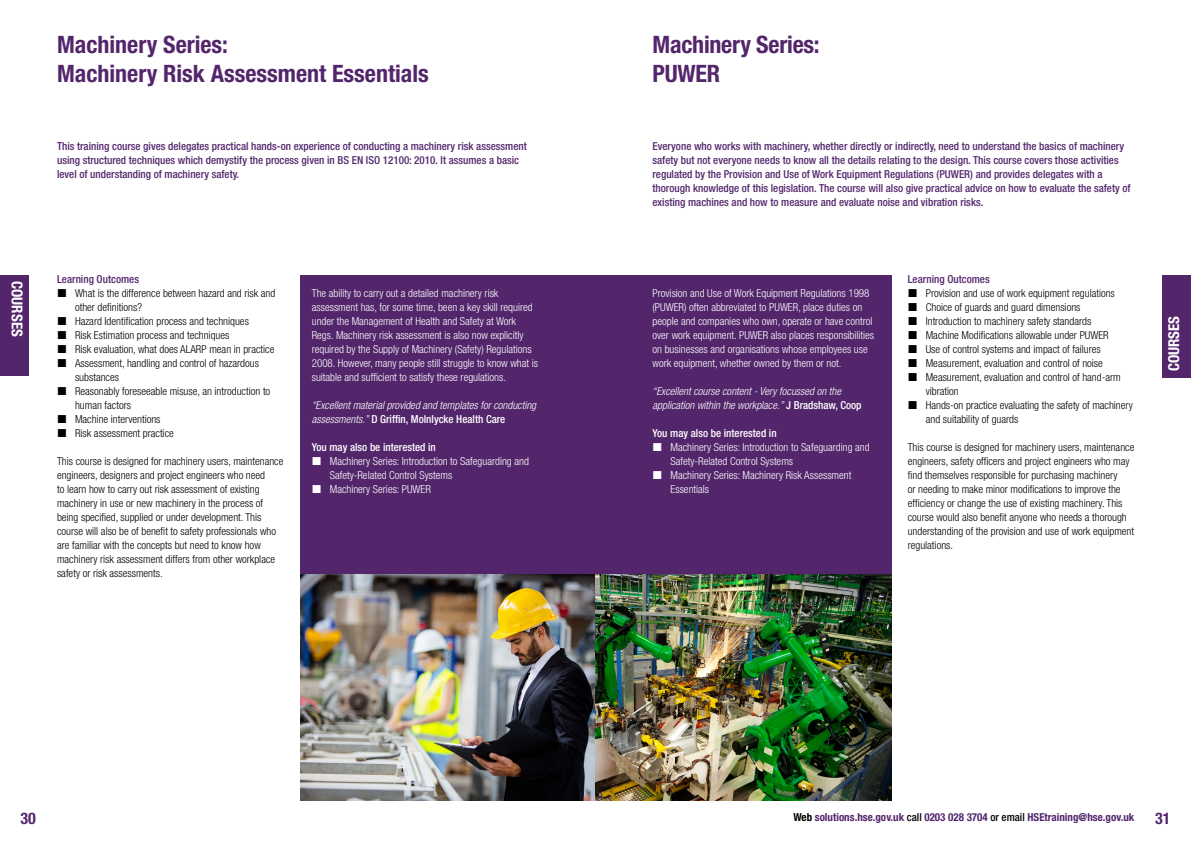
<style>
.page{position:relative;width:1191px;height:842px;background:#fff}
.page>*{position:absolute;margin:0;border:0;box-sizing:border-box;transform-origin:0 0}
.Course_Title{font:700 condensed 24px "Helvetica Neue LT Std";color:#53266c}
.t1{font:700 condensed 16px "Helvetica Neue LT Std";color:#53266c}
.t2{font:700 condensed 15px "Helvetica Neue LT Std";color:#fff}
.Course_Body_Text_hea{font:300 condensed 11px/14px "Helvetica Neue LT Std";color:#000}
.Course_Body_Text{font:300 condensed 11px/14px "Helvetica Neue LT Std";color:#fff}
.Course_Body_Text_hea-2{font:500 condensed 11px/14px "Helvetica Neue LT Std";color:#53266c}
.Course_Body_Text-2{font:300 condensed 11px/14px "Helvetica Neue LT Std";color:#000}
.Course_Body_Text-3{font:italic 300 condensed 11px/14px "Helvetica Neue LT Std";color:#fff}
.t3{font:700 condensed 11px "Helvetica Neue LT Std";color:#53266c}
.Course_Body_Text_hea-3{font:500 condensed 11px "Helvetica Neue LT Std";color:#fff}
.s1{font-weight:500;font-style:normal}
.s2{color:#000}
.s3{font-weight:500;color:#000}
</style>
<div class="page">
<div style="left:300px;top:275px;width:296px;height:300px;background:#53266c"></div>
<div style="left:596px;top:275px;width:295px;height:300px;background:#53266c"></div>
<img style="left:300px;top:575px;width:591px;height:225px">
<div style="left:0;top:275px;width:29px;height:101px;background:#53266c"></div>
<div style="left:1162px;top:275px;width:29px;height:102px;background:#53266c"></div>
<p class="Course_Title" style="left:57px;top:30px;width:172px">Machinery Series:</p>
<p class="Course_Title" style="left:57px;top:59px;width:373px">Machinery Risk Assessment Essentials</p>
<p class="Course_Body_Text_hea-2" style="left:57px;top:139px;width:471px">This training course gives delegates practical hands-on experience of conducting a machinery risk assessment using structured techniques which demystify the process given in BS EN ISO 12100: 2010. It assumes a basic level of understanding of machinery safety.</p>
<p class="t2" style="left:26px;top:281px;width:57px;rotate:90deg">COURSES</p>
<p class="Course_Body_Text_hea-2" style="left:57px;top:272px;width:83px">Learning Outcomes</p>
<p class="Course_Body_Text_hea" style="left:75px;top:286px;width:202px">What is the difference between hazard and risk and other definitions?</p>
<p class="Course_Body_Text_hea" style="left:75px;top:314px;width:175px">Hazard Identification process and techniques</p>
<p class="Course_Body_Text_hea" style="left:75px;top:328px;width:156px">Risk Estimation process and techniques</p>
<p class="Course_Body_Text_hea" style="left:75px;top:342px;width:201px">Risk evaluation, what does ALARP mean in practice</p>
<p class="Course_Body_Text_hea" style="left:75px;top:356px;width:185px">Assessment, handling and control of hazardous substances</p>
<p class="Course_Body_Text_hea" style="left:75px;top:384px;width:197px">Reasonably foreseeable misuse, an introduction to human factors</p>
<p class="Course_Body_Text_hea" style="left:75px;top:412px;width:87px">Machine interventions</p>
<p class="Course_Body_Text_hea" style="left:75px;top:426px;width:100px">Risk assessment practice</p>
<p class="Course_Body_Text_hea" style="left:57px;top:454px;width:228px">This course is designed for machinery users, maintenance engineers, designers and project engineers who need<br>to learn how to carry out risk assessment of existing machinery in use or new machinery in the process of being specified, supplied or under development. This course will also be of benefit to safety professionals who are familiar with the concepts but need to know how machinery risk assessment differs from other workplace safety or risk assessments.</p>
<p class="Course_Body_Text" style="left:312px;top:286px;width:228px">The ability to carry out a detailed machinery risk assessment has, for some time, been a key skill required under the Management of Health and Safety at Work Regs. Machinery risk assessment is also now explicitly required by the Supply of Machinery (Safety) Regulations 2008. However, many people still struggle to know what is suitable and sufficient to satisfy these regulations.</p>
<p class="Course_Body_Text-3" style="left:312px;top:398px;width:226px">“Excellent material provided and templates for conducting assessments.” <span class="s1">D Griffin, Molnlycke Health Care</span></p>
<p class="Course_Body_Text_hea-3" style="left:312px;top:440px;width:126px">You may also be interested in</p>
<p class="Course_Body_Text" style="left:330px;top:454px;width:201px">Machinery Series: Introduction to Safeguarding and<br>Safety-Related Control Systems</p>
<p class="Course_Body_Text" style="left:330px;top:482px;width:103px">Machinery Series: PUWER</p>
<p class="Course_Title" style="left:652px;top:30px;width:169px">Machinery Series:</p>
<p class="Course_Title" style="left:652px;top:59px;width:69px">PUWER</p>
<p class="Course_Body_Text_hea-2" style="left:652px;top:139px;width:479px">Everyone who works with machinery, whether directly or indirectly, need to understand the basics of machinery safety but not everyone needs to know all the details relating to the design. This course covers those activities regulated by the Provision and Use of Work Equipment Regulations (PUWER) and provides delegates with a thorough knowledge of this legislation. The course will also give practical advice on how to evaluate the safety of existing machines and how to measure and evaluate noise and vibration risks.</p>
<p class="Course_Body_Text" style="left:652px;top:286px;width:223px">Provision and Use of Work Equipment Regulations 1998 (PUWER) often abbreviated to PUWER, place duties on people and companies who own, operate or have control over work equipment. PUWER also places responsibilities on businesses and organisations whose employees use work equipment, whether owned by them or not.</p>
<p class="Course_Body_Text-3" style="left:652px;top:384px;width:210px">“Excellent course content - Very focussed on the application within the workplace.” <span class="s1">J Bradshaw, Coop</span></p>
<p class="Course_Body_Text_hea-3" style="left:652px;top:426px;width:126px">You may also be interested in</p>
<p class="Course_Body_Text" style="left:670px;top:440px;width:201px">Machinery Series: Introduction to Safeguarding and<br>Safety-Related Control Systems</p>
<p class="Course_Body_Text" style="left:670px;top:468px;width:182px">Machinery Series: Machinery Risk Assessment<br>Essentials</p>
<p class="Course_Body_Text_hea-2" style="left:907px;top:272px;width:83px">Learning Outcomes</p>
<p class="Course_Body_Text_hea" style="left:925px;top:286px;width:191px">Provision and use of work equipment regulations</p>
<p class="Course_Body_Text_hea" style="left:925px;top:300px;width:156px">Choice of guards and guard dimensions</p>
<p class="Course_Body_Text_hea" style="left:925px;top:314px;width:167px">Introduction to machinery safety standards</p>
<p class="Course_Body_Text_hea" style="left:925px;top:328px;width:184px">Machine Modifications allowable under PUWER</p>
<p class="Course_Body_Text_hea" style="left:925px;top:342px;width:176px">Use of control systems and impact of failures</p>
<p class="Course_Body_Text_hea" style="left:925px;top:356px;width:179px">Measurement, evaluation and control of noise</p>
<p class="Course_Body_Text_hea" style="left:925px;top:370px;width:196px">Measurement, evaluation and control of hand-arm vibration</p>
<p class="Course_Body_Text_hea" style="left:925px;top:398px;width:209px">Hands-on practice evaluating the safety of machinery and suitability of guards</p>
<p class="Course_Body_Text-2" style="left:907px;top:440px;width:228px">This course is designed for machinery users, maintenance engineers, safety officers and project engineers who may find themselves responsible for purchasing machinery<br>or needing to make minor modifications to improve the efficiency or change the use of existing machinery. This course would also benefit anyone who needs a thorough understanding of the provision and use of work equipment regulations.</p>
<p class="t2" style="left:1164px;top:371px;width:57px;rotate:-90deg">COURSES</p>
<h2 class="t1" style="left:21px;top:809px;width:17px">30</h2>
<p class="t3" style="left:793px;top:810px;width:342px"><span class="s2">Web</span> solutions.hse.gov.uk <span class="s3">call</span> 0203 028 3704 <span class="s3">or email</span> HSEtraining@hse.gov.uk</p>
<h2 class="t1" style="left:1155px;top:809px;width:17px">31</h2>
</div>
